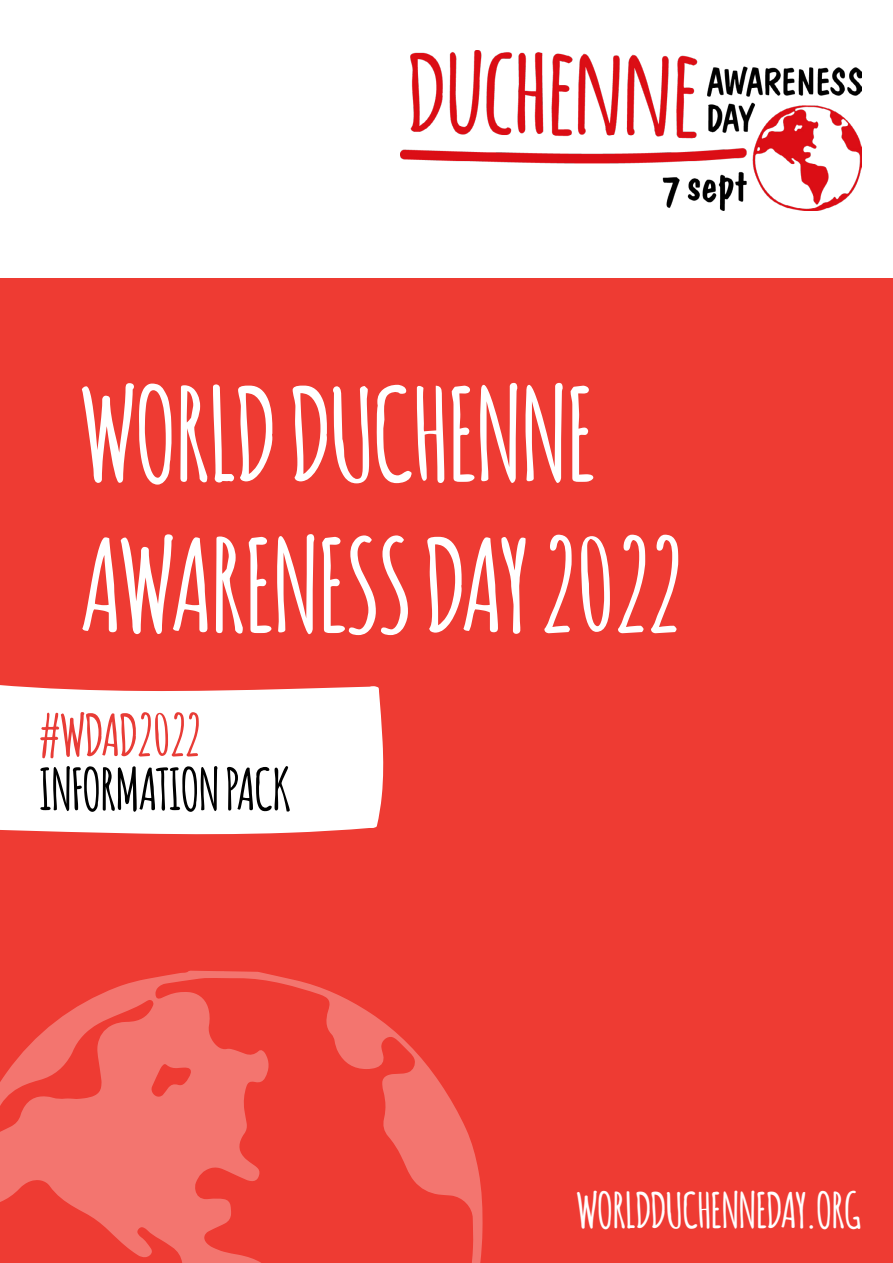
<style>
.page{position:relative;width:893px;height:1263px;background:#fff}
.page>*{position:absolute;margin:0;border:0;box-sizing:border-box;transform-origin:0 0}
.t1{font:700 126px/151.2px "Amatic";color:#fff}
.t2{font:700 56.7px "Amatic";color:#000}
.t3{font:700 56.7px "Amatic";color:#e83c36}
.t4{font:700 48px "Amatic";color:#fff}
</style>
<div class="page">
<div style="left:0;top:279px;width:893px;height:984px;background:#ee3b33"></div>
<svg style="left:0;top:971px;width:483px;height:292px"></svg>
<img style="left:400px;top:50px;width:461px;height:160px">
<div style="left:0;top:685px;width:384px;height:149px;background:#fff"></div>
<p class="t1" style="left:80px;top:354px;width:603px">WORLD DUCHENNE<br>AWARENESS DAY 2022</p>
<p class="t3" style="left:39px;top:695px;width:162px">#WDAD2022</p>
<p class="t2" style="left:39px;top:749px;width:253px">INFORMATION PACK</p>
<p class="t4" style="left:576px;top:1175px;width:287px">WORLDDUCHENNEDAY.ORG</p>
</div>
